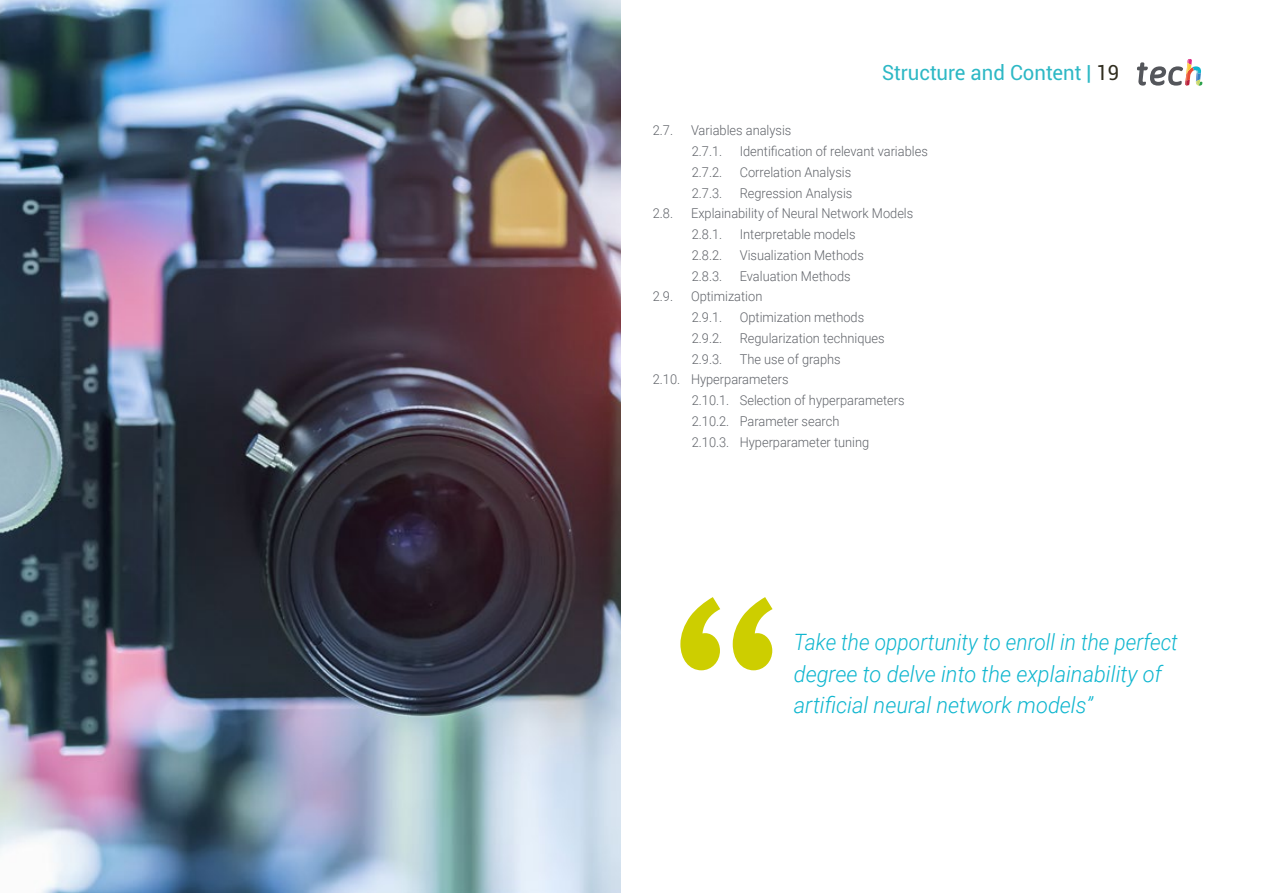
<style>
.page{position:relative;width:1263px;height:893px;background:#fff}
.page>*{position:absolute;margin:0;border:0;box-sizing:border-box;transform-origin:0 0}
.t1{font:italic 300 22.5px/31.5px "Roboto";color:#0fb6cf;scale:.93 1}
.t2{font:21px "Roboto";color:#2db8c5}
.t3{font:300 13.5px/20.7px "Roboto";color:#61646a;scale:.95 1}
.s1{color:#312e20}
</style>
<div class="page">
<img style="left:0;top:0;width:621px;height:893px">
<svg style="left:1137px;top:59px;width:65px;height:27px"></svg>
<svg style="left:680px;top:597px;width:92px;height:73px"></svg>
<h2 class="t2" style="left:882px;top:57px;width:239px">Structure and Content | <span class="s1">19</span></h2>
<p class="t3" style="left:653px;top:120px;width:23px">2.7.</p>
<p class="t3" style="left:691px;top:120px;width:107px">Variables analysis<br>2.7.1.</p>
<p class="t3" style="left:740px;top:141px;width:199px">Identification of relevant variables</p>
<p class="t3" style="left:692px;top:161px;width:34px">2.7.2.</p>
<p class="t3" style="left:740px;top:161px;width:119px">Correlation Analysis</p>
<p class="t3" style="left:692px;top:182px;width:34px">2.7.3.</p>
<p class="t3" style="left:740px;top:182px;width:120px">Regression Analysis</p>
<p class="t3" style="left:653px;top:203px;width:23px">2.8.</p>
<p class="t3" style="left:691px;top:203px;width:235px">Explainability of Neural Network Models<br>2.8.1.</p>
<p class="t3" style="left:740px;top:224px;width:123px">Interpretable models</p>
<p class="t3" style="left:692px;top:244px;width:34px">2.8.2.</p>
<p class="t3" style="left:740px;top:244px;width:132px">Visualization Methods</p>
<p class="t3" style="left:692px;top:265px;width:34px">2.8.3.</p>
<p class="t3" style="left:740px;top:265px;width:118px">Evaluation Methods</p>
<p class="t3" style="left:653px;top:286px;width:23px">2.9.</p>
<p class="t3" style="left:691px;top:286px;width:77px">Optimization<br>2.9.1.</p>
<p class="t3" style="left:740px;top:307px;width:132px">Optimization methods</p>
<p class="t3" style="left:692px;top:327px;width:34px">2.9.2.</p>
<p class="t3" style="left:740px;top:327px;width:154px">Regularization techniques</p>
<p class="t3" style="left:692px;top:348px;width:34px">2.9.3.</p>
<p class="t3" style="left:653px;top:348px;width:199px;text-indent:87px">The use of graphs<br>2.10. Hyperparameters</p>
<p class="t3" style="left:692px;top:390px;width:226px">2.10.1. Selection of hyperparameters<br>2.10.2. Parameter search<br>2.10.3. Hyperparameter tuning</p>
<h1 class="t1" style="left:794px;top:625px;width:414px">Take the opportunity to enroll in the perfect degree to delve into the explainability of artificial neural network models”</h1>
</div>
